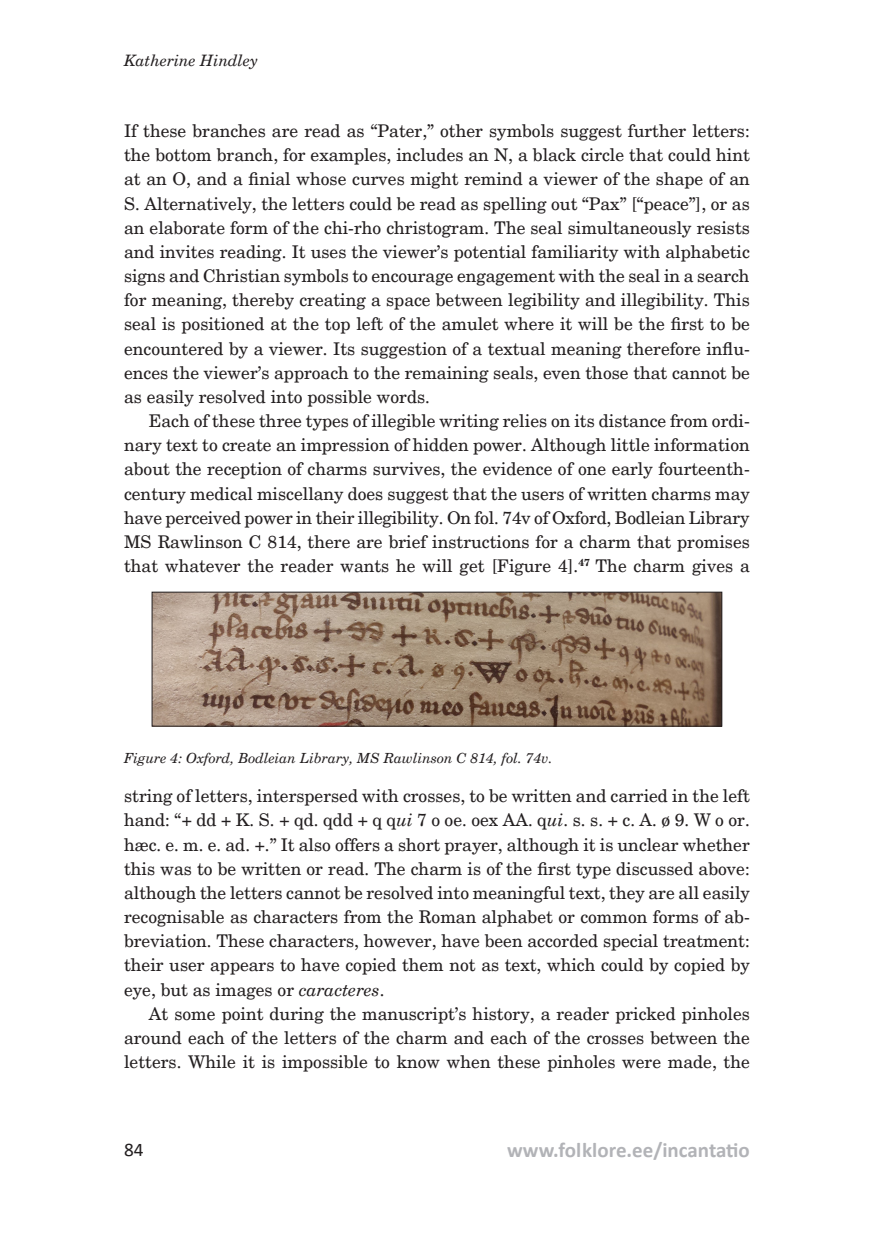
<style>
.page{position:relative;width:874px;height:1241px;background:#fff}
.page>*{position:absolute;margin:0;border:0;box-sizing:border-box;transform-origin:0 0}
.t1{font:700 21px "Calibri";color:#b2b3b7}
.t2{font:19.25px "Calibri";color:#231f20}
.normal_10{font:17.5px/24.2px "New Century Schlbk";color:#231f20;text-align:justify}
.Normal_10_First{font:17.5px/24.2px "New Century Schlbk";color:#231f20;text-align:justify}
.t3{font:italic 15.75px "New Century Schlbk";color:#231f20}
.Pildiallkiri{font:italic 14px "New Century Schlbk";color:#231f20}
.s1{font-style:italic}
</style>
<div class="page">
<img style="left:153px;top:593px;width:567px;height:131px">
<div style="left:151px;top:591px;width:571px;height:135px;border:1px solid #231f20"></div>
<p class="t3" style="left:124px;top:51px;width:135px">Katherine Hindley</p>
<p class="Normal_10_First" style="left:124px;top:119px;width:627px">If these branches are read as “Pater,” other symbols suggest further letters: the bottom branch, for examples, includes an N, a black circle that could hint at an O, and a finial whose curves might remind a viewer of the shape of an S. Alternatively, the letters could be read as spelling out “Pax” [“peace”], or as an elaborate form of the chi-rho christogram. The seal simultaneously resists and invites reading. It uses the viewer’s potential familiarity with alphabetic signs and Christian symbols to encourage engagement with the seal in a search for meaning, thereby creating a space between legibility and illegibility. This seal is positioned at the top left of the amulet where it will be the first to be encountered by a viewer. Its suggestion of a textual meaning therefore influ&shy;ences the viewer’s approach to the remaining seals, even those that cannot be as easily resolved into possible words.</p>
<p class="normal_10" style="left:124px;top:409px;width:627px;text-indent:25px">Each of these three types of illegible writing relies on its distance from ordi&shy;nary text to create an impression of hidden power. Although little information about the reception of charms survives, the evidence of one early fourteenth&shy;century medical miscellany does suggest that the users of written charms may have perceived power in their illegibility. On fol. 74v of Oxford, Bodleian Library MS Rawlinson C 814, there are brief instructions for a charm that promises that whatever the reader wants he will get [Figure 4].<sup>47</sup> The charm gives a</p>
<p class="Pildiallkiri" style="left:124px;top:749px;width:430px">Figure 4: Oxford, Bodleian Library, MS Rawlinson C 814, fol. 74v.</p>
<p class="normal_10" style="left:124px;top:784px;width:627px">string of letters, interspersed with crosses, to be written and carried in the left hand: “+ dd + K. S. + qd. qdd + q q<span class="s1">ui</span> 7 o oe. oex AA. q<span class="s1">ui</span>. s. s. + c. A. ø 9. W o or. hæc. e. m. e. ad. +.” It also offers a short prayer, although it is unclear whether this was to be written or read. The charm is of the first type discussed above: although the letters cannot be resolved into meaningful text, they are all easily recognisable as characters from the Roman alphabet or common forms of ab&shy;breviation. These characters, however, have been accorded special treatment: their user appears to have copied them not as text, which could by copied by eye, but as images or <span class="s1">caracteres</span>.</p>
<p class="normal_10" style="left:124px;top:1001px;width:627px;text-indent:25px">At some point during the manuscript’s history, a reader pricked pinholes around each of the letters of the charm and each of the crosses between the letters. While it is impossible to know when these pinholes were made, the</p>
<p class="t2" style="left:124px;top:1136px;width:21px">84</p>
<p class="t1" style="left:507px;top:1135px;width:244px">www.folklore.ee/incantatio</p>
</div>
